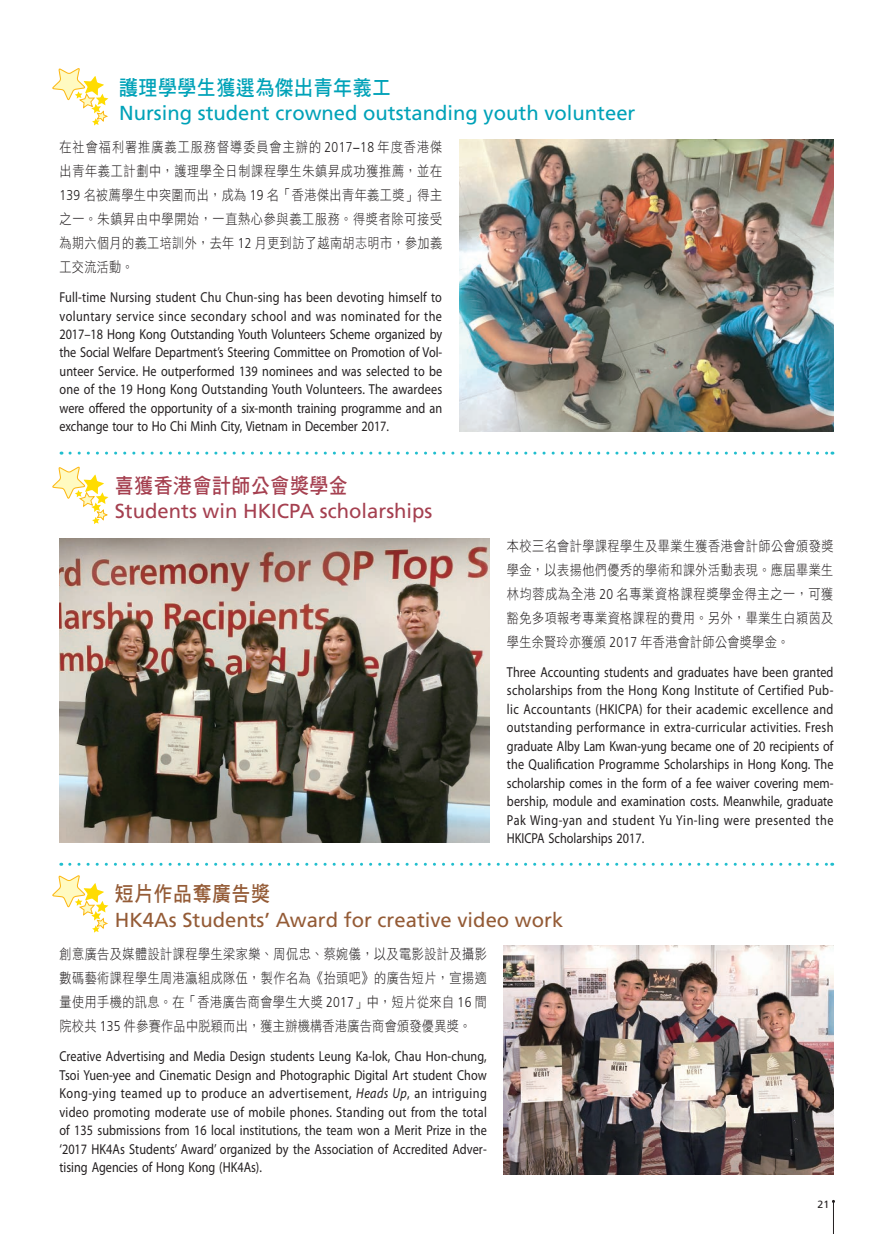
<style>
.page{position:relative;width:893px;height:1234px;background:#fff}
.page>*{position:absolute;margin:0;border:0;box-sizing:border-box;transform-origin:0 0}
.t1{font:21px "DF Hei HK W7";letter-spacing:.03em;color:#00a2b8;scale:.9 1}
.t2{font:21px "DF Hei HK W7";letter-spacing:.03em;color:#a54050;scale:.9 1}
.t3{font:21px "DF Hei HK W7";letter-spacing:.03em;color:#945b36;scale:.9 1}
.t4{font:20.25px "Frutiger LT Std";color:#00a2b8}
.t5{font:20.25px "Frutiger LT Std";color:#945b36}
.t6{font:20.25px "Frutiger LT Std";color:#a54050}
.t7{font:14.4px/18.5px "Myriad Pro";color:#231f20;text-align:justify;scale:.85 1}
.t8{font:14.25px/24px "DF Hei HK W3";letter-spacing:.035em;color:#231f20;text-align:justify;scale:.85 1}
.t9{font:10.5px "Frutiger LT Std";color:#231f20}
.s1{font-family:"Frutiger LT Std";font-weight:300}
.s2{font-style:italic}
</style>
<div class="page">
<hr style="left:833px;top:1201px;width:1px;height:32px;background:#231f20">
<img style="left:60px;top:538px;width:430px;height:304px">
<img style="left:504px;top:945px;width:329px;height:229px">
<svg style="left:70px;top:862px;width:763px;height:3px"></svg>
<svg style="left:70px;top:451px;width:763px;height:3px"></svg>
<img style="left:459px;top:139px;width:374px;height:292px">
<svg style="left:52px;top:875px;width:56px;height:57px"></svg>
<svg style="left:52px;top:466px;width:56px;height:58px"></svg>
<svg style="left:52px;top:68px;width:56px;height:57px"></svg>
<h1 class="t1" style="left:119px;top:76px;width:304px">護理學學生獲選為傑出青年義工</h1>
<h2 class="t4" style="left:119px;top:101px;width:518px">Nursing student crowned outstanding youth volunteer</h2>
<p class="t8" style="left:60px;top:134px;width:452px">在社會福利署推廣義工服務督導委員會主辦的 <span class="s1">2017−18</span> 年度香港傑出青年義工計劃中，護理學全日制課程學生朱鎮昇成功獲推薦，並在<span class="s1">139</span> 名被薦學生中突圍而出，成為 <span class="s1">19</span> 名「香港傑出青年義工獎」得主之一。朱鎮昇由中學開始，一直熱心參與義工服務。得獎者除可接受為期六個月的義工培訓外，去年 <span class="s1">12</span> 月更到訪了越南胡志明市，參加義工交流活動。</p>
<p class="t7" style="left:60px;top:288px;width:452px">Full-time Nursing student Chu Chun-sing has been devoting himself to voluntary service since secondary school and was nominated for the 2017–18 Hong Kong Outstanding Youth Volunteers Scheme organized by the Social Welfare Department’s Steering Committee on Promotion of Vol&shy;unteer Service. He outperformed 139 nominees and was selected to be one of the 19 Hong Kong Outstanding Youth Volunteers. The awardees were offered the opportunity of a six-month training programme and an exchange tour to Ho Chi Minh City, Vietnam in December 2017.</p>
<h1 class="t2" style="left:115px;top:473px;width:260px">喜獲香港會計師公會獎學金</h1>
<h2 class="t6" style="left:115px;top:499px;width:319px">Students win HKICPA scholarships</h2>
<p class="t8" style="left:507px;top:533px;width:386px">本校三名會計學課程學生及畢業生獲香港會計師公會頒發獎學金，以表揚他們優秀的學術和課外活動表現。應屆畢業生林均蓉成為全港 <span class="s1">20</span> 名專業資格課程獎學金得主之一，可獲豁免多項報考專業資格課程的費用。另外，畢業生白潁茵及學生余賢玲亦獲頒 <span class="s1">2017</span> 年香港會計師公會獎學金。</p>
<p class="t7" style="left:507px;top:662px;width:386px">Three Accounting students and graduates have been granted scholarships from the Hong Kong Institute of Certified Pub&shy;lic Accountants (HKICPA) for their academic excellence and outstanding performance in extra-curricular activities. Fresh graduate Alby Lam Kwan-yung became one of 20 recipients of the Qualification Programme Scholarships in Hong Kong. The scholarship comes in the form of a fee waiver covering mem&shy;bership, module and examination costs. Meanwhile, graduate Pak Wing-yan and student Yu Yin-ling were presented the HKICPA Scholarships 2017.</p>
<h1 class="t3" style="left:115px;top:881px;width:174px">短片作品奪廣告獎</h1>
<h2 class="t5" style="left:115px;top:907px;width:450px">HK4As Students’ Award for creative video work</h2>
<p class="t8" style="left:60px;top:941px;width:504px">創意廣告及媒體設計課程學生梁家樂、周侃忠、蔡婉儀，以及電影設計及攝影數碼藝術課程學生周港瀛組成隊伍，製作名為《抬頭吧》的廣告短片，宣揚適量使用手機的訊息。在「香港廣告商會學生大獎 <span class="s1">2017</span>」中，短片從來自 <span class="s1">16</span> 間院校共 <span class="s1">135</span> 件參賽作品中脫穎而出，獲主辦機構香港廣告商會頒發優異獎。</p>
<p class="t7" style="left:60px;top:1046px;width:504px">Creative Advertising and Media Design students Leung Ka-lok, Chau Hon-chung, Tsoi Yuen-yee and Cinematic Design and Photographic Digital Art student Chow Kong-ying teamed up to produce an advertisement, <span class="s2">Heads Up</span>, an intriguing video promoting moderate use of mobile phones. Standing out from the total of 135 submissions from 16 local institutions, the team won a Merit Prize in the ‘2017 HK4As Students’ Award’ organized by the Association of Accredited Adver&shy;tising Agencies of Hong Kong (HK4As).</p>
<p class="t9" style="left:818px;top:1197px;width:13px">21</p>
</div>
